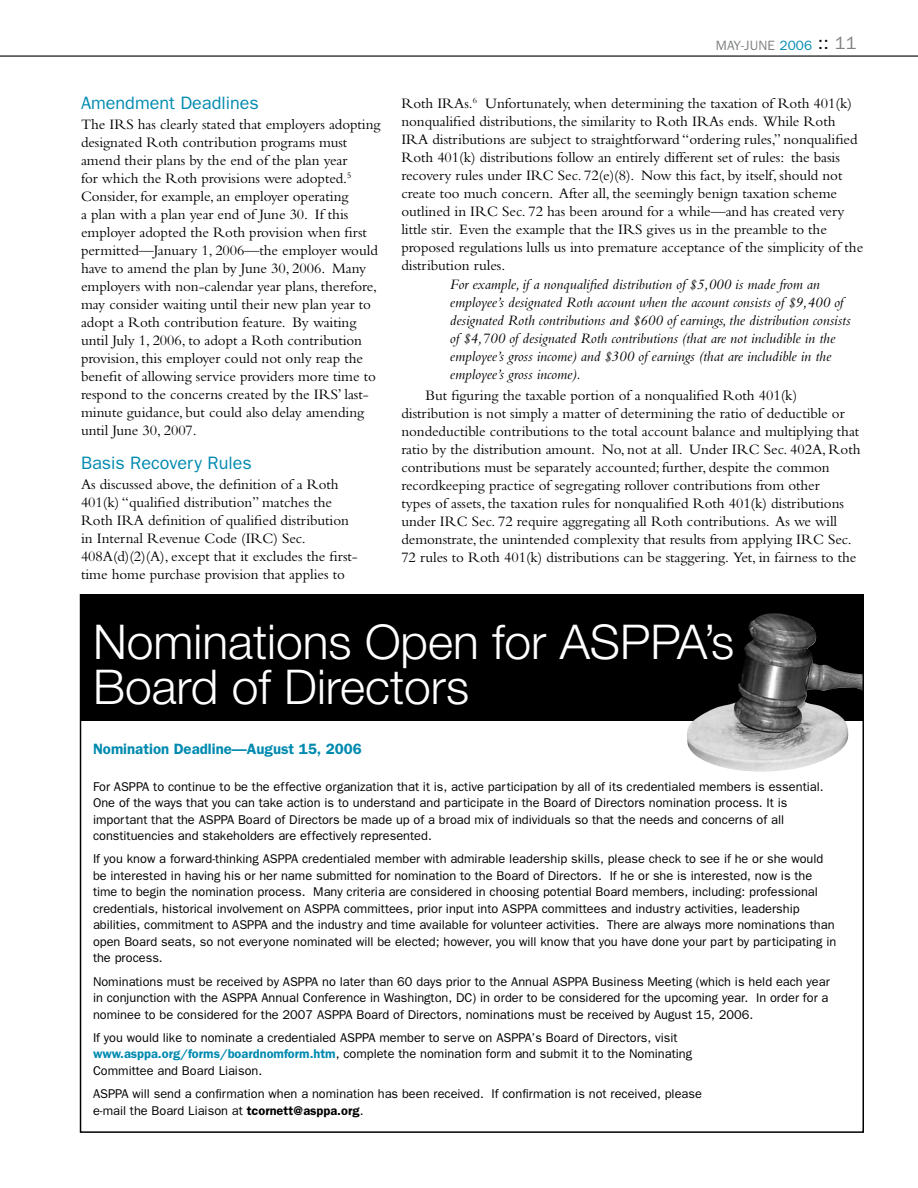
<style>
.page{position:relative;width:918px;height:1188px;background:#fff}
.page>*{position:absolute;margin:0;border:0;box-sizing:border-box;transform-origin:0 0}
.t1{font:300 48px/45px "Helvetica Neue";color:#fff}
.t2{font:18px "Franklin Gothic";color:#008ab0}
.t3{font:15px/18px "Bembo";letter-spacing:-.005em;color:#000}
.t4{font:italic 15px/18px "Bembo";letter-spacing:-.005em;color:#000}
.t5{font:600 15px "Franklin Gothic";color:#008ab0}
.t6{font:13.5px "Franklin Gothic";letter-spacing:.01em;color:#808284}
.t7{font:12.75px/16.5px "Franklin Gothic";color:#000}
.s1{color:#008ab0}
.s2{font-size:18px;color:#000}
.s3{font-size:18px}
.s4{font-weight:600;color:#008ab0}
.s5{font-weight:600}
</style>
<div class="page">
<hr style="left:0;top:55px;width:918px;height:2px;background:#000">
<div style="left:81px;top:594px;width:782px;height:127px;background:#000"></div>
<img style="left:687px;top:613px;width:174px;height:159px">
<p class="t2" style="left:81px;top:93px;width:179px">Amendment Deadlines</p>
<p class="t3" style="left:81px;top:115px;width:301px">The IRS has clearly stated that employers adopting designated Roth contribution programs must amend their plans by the end of the plan year<br>for which the Roth provisions were adopted.<sup>5<br></sup>Consider, for example, an employer operating<br>a plan with a plan year end of June 30. If this employer adopted the Roth provision when first permitted—January 1, 2006—the employer would have to amend the plan by June 30, 2006. Many employers with non-calendar year plans, therefore, may consider waiting until their new plan year to adopt a Roth contribution feature. By waiting until July 1, 2006, to adopt a Roth contribution provision, this employer could not only reap the benefit of allowing service providers more time to respond to the concerns created by the IRS’ last&shy;minute guidance, but could also delay amending until June 30, 2007.</p>
<p class="t2" style="left:81px;top:452px;width:172px">Basis Recovery Rules</p>
<p class="t3" style="left:81px;top:475px;width:278px">As discussed above, the definition of a Roth 401(k) “qualified distribution” matches the Roth IRA definition of qualified distribution in Internal Revenue Code (IRC) Sec.<br>408A(d)(2)(A), except that it excludes the first&shy;time home purchase provision that applies to</p>
<p class="t6" style="left:716px;top:37px;width:142px">MAY-JUNE <span class="s1">2006</span> <span class="s2">::</span> <span class="s3">11</span></p>
<p class="t3" style="left:401px;top:94px;width:463px">Roth IRAs.<sup>6</sup> Unfortunately, when determining the taxation of Roth 401(k) nonqualified distributions, the similarity to Roth IRAs ends. While Roth IRA distributions are subject to straightforward “ordering rules,” nonqualified Roth 401(k) distributions follow an entirely different set of rules: the basis recovery rules under IRC Sec. 72(e)(8). Now this fact, by itself, should not create too much concern. After all, the seemingly benign taxation scheme outlined in IRC Sec. 72 has been around for a while—and has created very little stir. Even the example that the IRS gives us in the preamble to the proposed regulations lulls us into premature acceptance of the simplicity of the distribution rules.</p>
<p class="t4" style="left:450px;top:275px;width:402px">For example, if a nonqualified distribution of $5,000 is made from an employee’s designated Roth account when the account consists of $9,400 of designated Roth contributions and $600 of earnings, the distribution consists of $4,700 of designated Roth contributions (that are not includible in the employee’s gross income) and $300 of earnings (that are includible in the employee’s gross income).</p>
<p class="t3" style="left:401px;top:386px;width:461px;text-indent:24px">But figuring the taxable portion of a nonqualified Roth 401(k) distribution is not simply a matter of determining the ratio of deductible or nondeductible contributions to the total account balance and multiplying that ratio by the distribution amount. No, not at all. Under IRC Sec. 402A, Roth contributions must be separately accounted; further, despite the common recordkeeping practice of segregating rollover contributions from other<br>types of assets, the taxation rules for nonqualified Roth 401(k) distributions under IRC Sec. 72 require aggregating all Roth contributions. As we will demonstrate, the unintended complexity that results from applying IRC Sec.<br>72 rules to Roth 401(k) distributions can be staggering. Yet, in fairness to the</p>
<h1 class="t1" style="left:93px;top:619px;width:643px">Nominations Open for ASPPA’s<br>Board of Directors</h1>
<p class="t5" style="left:93px;top:740px;width:270px">Nomination Deadline—August 15, 2006</p>
<p class="t7" style="left:93px;top:778px;width:732px">For ASPPA to continue to be the effective organization that it is, active participation by all of its credentialed members is essential.<br>One of the ways that you can take action is to understand and participate in the Board of Directors nomination process. It is important that the ASPPA Board of Directors be made up of a broad mix of individuals so that the needs and concerns of all constituencies and stakeholders are effectively represented.</p>
<p class="t7" style="left:93px;top:850px;width:745px">If you know a forward-thinking ASPPA credentialed member with admirable leadership skills, please check to see if he or she would be interested in having his or her name submitted for nomination to the Board of Directors. If he or she is interested, now is the time to begin the nomination process. Many criteria are considered in choosing potential Board members, including: professional credentials, historical involvement on ASPPA committees, prior input into ASPPA committees and industry activities, leadership abilities, commitment to ASPPA and the industry and time available for volunteer activities. There are always more nominations than open Board seats, so not everyone nominated will be elected; however, you will know that you have done your part by participating in the process.</p>
<p class="t7" style="left:93px;top:973px;width:738px;text-align:justify">Nominations must be received by ASPPA no later than 60 days prior to the Annual ASPPA Business Meeting (which is held each year in conjunction with the ASPPA Annual Conference in Washington, DC) in order to be considered for the upcoming year. In order for a nominee to be considered for the 2007 ASPPA Board of Directors, nominations must be received by August 15, 2006.</p>
<p class="t7" style="left:93px;top:1029px;width:601px">If you would like to nominate a credentialed ASPPA member to serve on ASPPA’s Board of Directors, visit <span class="s4">www.asppa.org/forms/boardnomform.htm</span>, complete the nomination form and submit it to the Nominating<br>Committee and Board Liaison.</p>
<p class="t7" style="left:93px;top:1085px;width:610px">ASPPA will send a confirmation when a nomination has been received. If confirmation is not received, please e-mail the Board Liaison at <span class="s5">tcornett@asppa.org</span>.</p>
</div>
